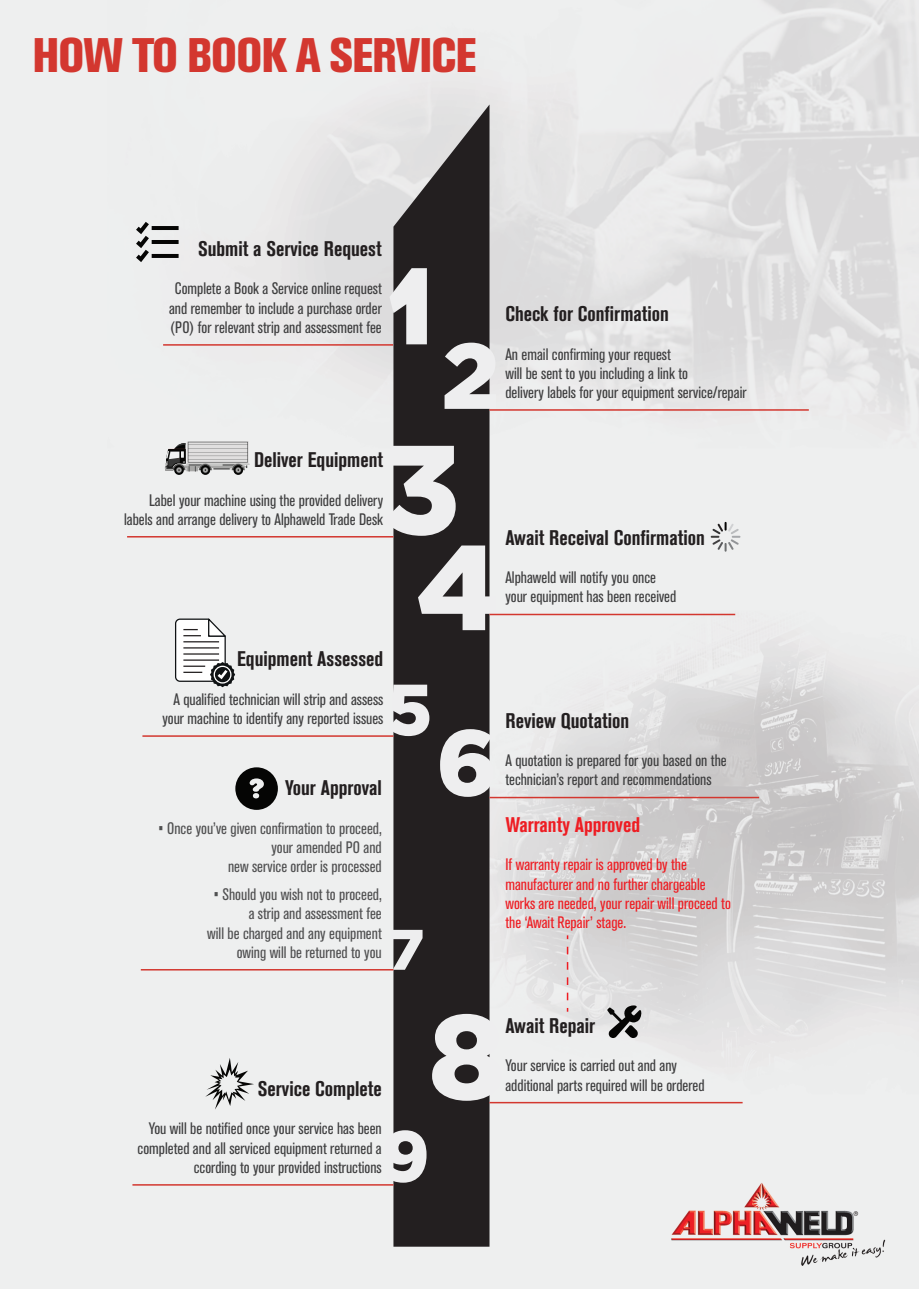
<style>
.page{position:relative;width:919px;height:1289px;background:#fff}
.page>*{position:absolute;margin:0;border:0;box-sizing:border-box;transform-origin:0 0}
.t1{font:900 126px "Gotham";color:#eeeeef}
.t2{font:900 120px "Gotham";color:#eeeeef}
.t3{font:900 93px "Gotham";color:#eeeeef}
.t4{font:900 72px "Gotham";color:#eeeeef}
.t5{font:900 57px "Gotham";color:#eeeeef}
.t6{font:800 condensed 48px "Akzidenz Grotesk Pro";letter-spacing:-.02em;color:#d3372f}
.t7{font:700 condensed 21px "Akzidenz Grotesk Pro";color:#231f20}
.t8{font:700 condensed 21px "Akzidenz Grotesk Pro";color:#ee1d23}
.t9{font:condensed 16.5px/19.2px "Akzidenz Grotesk Pro";color:#3e3e3f}
.t10{font:condensed 16.5px/19.2px "Akzidenz Grotesk Pro";color:rgb(62 62 63/.9);text-align:right}
.t11{font:condensed 16.5px/19.2px "Akzidenz Grotesk Pro";color:#ee1d23}
</style>
<div class="page">
<img style="left:0;top:1px;width:918px;height:1287px">
<svg style="left:393px;top:104px;width:96px;height:1142px;fill:#231f20"></svg>
<svg style="left:389px;top:268px;width:38px;height:76px"></svg>
<hr style="left:163px;top:344px;width:230px;height:1px;background:#d3372f">
<hr style="left:127px;top:536px;width:266px;height:1px;background:#d3372f">
<hr style="left:142px;top:735px;width:251px;height:1px;background:#d3372f">
<hr style="left:141px;top:969px;width:252px;height:1px;background:#d3372f">
<hr style="left:132px;top:1184px;width:261px;height:1px;background:#d3372f">
<hr style="left:489px;top:409px;width:319px;height:2px;background:#d3372f">
<hr style="left:489px;top:796px;width:270px;height:2px;background:#d3372f">
<hr style="left:489px;top:1101px;width:253px;height:2px;background:#d3372f">
<hr style="left:489px;top:613px;width:246px;height:2px;background:#d3372f">
<svg style="left:235px;top:767px;width:43px;height:42px"></svg>
<svg style="left:136px;top:222px;width:42px;height:40px"></svg>
<svg style="left:607px;top:1005px;width:35px;height:33px"></svg>
<svg style="left:187px;top:441px;width:62px;height:23px"></svg>
<hr style="left:186px;top:464px;width:64px;height:1px;background:#a7a7a6">
<svg style="left:174px;top:465px;width:10px;height:10px"></svg>
<svg style="left:200px;top:465px;width:10px;height:10px"></svg>
<svg style="left:233px;top:465px;width:10px;height:10px"></svg>
<svg style="left:164px;top:442px;width:84px;height:31px"></svg>
<svg style="left:710px;top:522px;width:30px;height:29px"></svg>
<svg style="left:174px;top:617px;width:61px;height:70px"></svg>
<hr style="left:183px;top:641px;width:36px;height:1px;background:#231f20">
<hr style="left:183px;top:647px;width:36px;height:1px;background:#231f20">
<hr style="left:183px;top:653px;width:36px;height:1px;background:#231f20">
<hr style="left:183px;top:659px;width:36px;height:1px;background:#231f20">
<svg style="left:205px;top:1057px;width:49px;height:52px"></svg>
<svg style="left:566px;top:946px;width:2px;height:65px"></svg>
<h3 class="t6" style="left:32px;top:24px;width:445px">HOW TO BOOK A SERVICE</h3>
<p class="t7" style="left:198px;top:235px;width:185px">Submit a Service Request</p>
<p class="t9" style="left:169px;top:279px;width:214px;text-align:center">Complete a Book a Service online request and remember to include a purchase order (PO) for relevant strip and assessment fee</p>
<h3 class="t3" style="left:441px;top:322px;width:60px">2</h3>
<h1 class="t1" style="left:382px;top:416px;width:80px">3</h1>
<h2 class="t2" style="left:416px;top:518px;width:84px">4</h2>
<p class="t7" style="left:254px;top:446px;width:131px">Deliver Equipment</p>
<p class="t9" style="left:124px;top:489px;width:260px;text-align:right">Label your machine using the provided delivery labels and arrange delivery to Alphaweld Trade Desk</p>
<p class="t7" style="left:237px;top:645px;width:148px">Equipment Assessed</p>
<p class="t9" style="left:162px;top:689px;width:222px;text-align:right">A qualified technician will strip and assess your machine to identify any reported issues</p>
<h3 class="t4" style="left:387px;top:668px;width:47px">5</h3>
<p class="t7" style="left:285px;top:774px;width:98px">Your Approval</p>
<p class="t10" style="left:158px;top:817px;width:225px">• Once you’ve given confirmation to proceed, your amended PO and<br>new service order is processed</p>
<p class="t10" style="left:207px;top:884px;width:176px">• Should you wish not to proceed, a strip and assessment fee<br>will be charged and any equipment owing will be returned to you</p>
<h3 class="t5" style="left:389px;top:916px;width:36px">7</h3>
<h3 class="t3" style="left:436px;top:709px;width:63px">6</h3>
<p class="t7" style="left:505px;top:300px;width:165px">Check for Confirmation</p>
<p class="t9" style="left:505px;top:344px;width:242px">An email confirming your request<br>will be sent to you including a link to<br>delivery labels for your equipment service/repair</p>
<p class="t7" style="left:505px;top:524px;width:201px">Await Receival Confirmation</p>
<p class="t9" style="left:505px;top:567px;width:172px">Alphaweld will notify you once your equipment has been received</p>
<p class="t7" style="left:505px;top:707px;width:125px">Review Quotation</p>
<p class="t9" style="left:505px;top:750px;width:223px">A quotation is prepared for you based on the technician’s report and recommendations</p>
<p class="t8" style="left:505px;top:811px;width:136px">Warranty Approved</p>
<p class="t11" style="left:505px;top:854px;width:227px">If warranty repair is approved by the manufacturer and no further chargeable works are needed, your repair will proceed to the ‘Await Repair’ stage.</p>
<h2 class="t2" style="left:429px;top:987px;width:77px">8</h2>
<p class="t7" style="left:505px;top:1012px;width:91px">Await Repair</p>
<p class="t9" style="left:505px;top:1055px;width:201px">Your service is carried out and any additional parts required will be ordered</p>
<p class="t7" style="left:258px;top:1075px;width:125px">Service Complete</p>
<p class="t9" style="left:138px;top:1118px;width:246px;text-align:right">You will be notified once your service has been completed and all serviced equipment returned a ccording to your provided instructions</p>
<h3 class="t4" style="left:382px;top:1114px;width:49px">9</h3>
</div>
